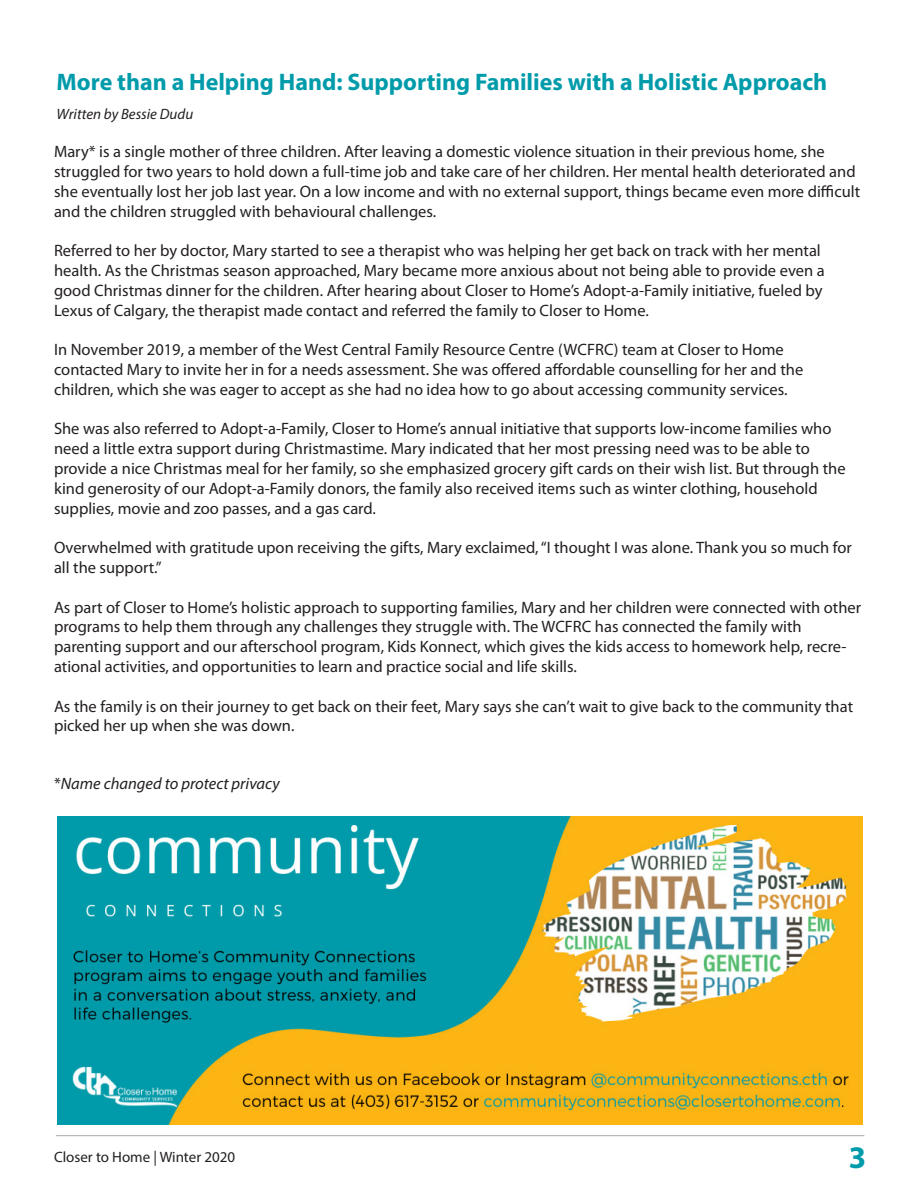
<style>
.page{position:relative;width:918px;height:1188px;background:#fff}
.page>*{position:absolute;margin:0;border:0;box-sizing:border-box;transform-origin:0 0}
.t1{font:700 31.5px "Myriad Pro";color:#009bab}
._02_Article_Title{font:700 24px "Myriad Pro";color:#009baa}
.t2{font:16.5px/19.8px "Myriad Pro";color:#231f20}
.t3{font:italic 16.5px "Myriad Pro";color:#231f20}
.t4{font:15px "Myriad Pro";color:#231f20}
.t5{font:italic 15px "Myriad Pro";color:#231f20}
.s1{font-style:normal}
</style>
<div class="page">
<hr style="left:56px;top:1135px;width:808px;height:1px;background:#a8a9ad">
<img style="left:57px;top:817px;width:806px;height:307px">
<p class="_02_Article_Title" style="left:57px;top:66px;width:772px">More than a Helping Hand: Supporting Families with a Holistic Approach</p>
<p class="t5" style="left:57px;top:105px;width:138px">Written by Bessie Dudu</p>
<p class="t2" style="left:54px;top:141px;width:808px">Mary* is a single mother of three children. After leaving a domestic violence situation in their previous home, she struggled for two years to hold down a full-time job and take care of her children. Her mental health deteriorated and she eventually lost her job last year. On a low income and with no external support, things became even more difficult and the children struggled with behavioural challenges.</p>
<p class="t2" style="left:54px;top:240px;width:772px">Referred to her by doctor, Mary started to see a therapist who was helping her get back on track with her mental health. As the Christmas season approached, Mary became more anxious about not being able to provide even a good Christmas dinner for the children. After hearing about Closer to Home’s Adopt-a-Family initiative, fueled by Lexus of Calgary, the therapist made contact and referred the family to Closer to Home.</p>
<p class="t2" style="left:54px;top:339px;width:751px">In November 2019, a member of the West Central Family Resource Centre (WCFRC) team at Closer to Home contacted Mary to invite her in for a needs assessment. She was offered affordable counselling for her and the</p>
<p class="t2" style="left:54px;top:379px;width:735px">children, which she was eager to accept as she had no idea how to go about accessing community services.</p>
<p class="t2" style="left:54px;top:419px;width:779px">She was also referred to Adopt-a-Family, Closer to Home’s annual initiative that supports low-income families who need a little extra support during Christmastime. Mary indicated that her most pressing need was to be able to</p>
<p class="t2" style="left:54px;top:458px;width:793px">provide a nice Christmas meal for her family, so she emphasized grocery gift cards on their wish list. But through the kind generosity of our Adopt-a-Family donors, the family also received items such as winter clothing, household</p>
<p class="t2" style="left:54px;top:498px;width:324px">supplies, movie and zoo passes, and a gas card.</p>
<p class="t2" style="left:54px;top:537px;width:799px">Overwhelmed with gratitude upon receiving the gifts, Mary exclaimed, “I thought I was alone. Thank you so much for all the support.”</p>
<p class="t2" style="left:54px;top:597px;width:809px">As part of Closer to Home’s holistic approach to supporting families, Mary and her children were connected with other programs to help them through any challenges they struggle with. The WCFRC has connected the family with</p>
<p class="t2" style="left:54px;top:636px;width:794px">parenting support and our afterschool program, Kids Konnect, which gives the kids access to homework help, recre&shy;ational activities, and opportunities to learn and practice social and life skills.</p>
<p class="t2" style="left:54px;top:696px;width:801px">As the family is on their journey to get back on their feet, Mary says she can’t wait to give back to the community that picked her up when she was down.</p>
<p class="t3" style="left:54px;top:773px;width:227px"><span class="s1">*</span>Name changed to protect privacy</p>
<p class="t4" style="left:54px;top:1147px;width:183px">Closer to Home | Winter 2020</p>
<p class="t1" style="left:849px;top:1137px;width:19px">3</p>
</div>
